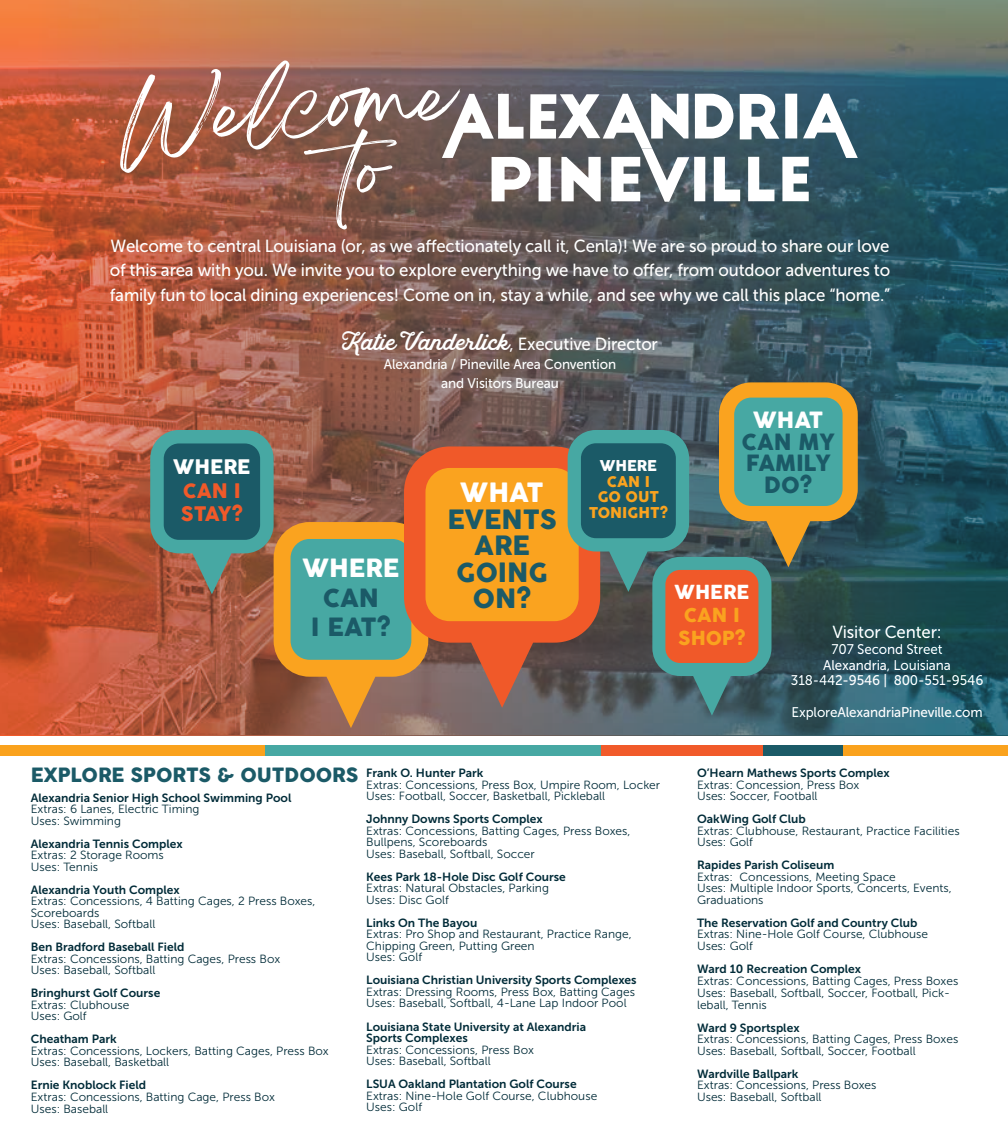
<style>
.page{position:relative;width:1008px;height:1134px;background:#fff}
.page>*{position:absolute;margin:0;border:0;box-sizing:border-box;transform-origin:0 0}
.t1{font:68.25px "Breathing Personal Use";color:#fff}
.t2{font:26.07px/26.4px "Cocogoose";color:#1b5a67;text-align:center}
.t3{font:26.07px "Cocogoose";color:#fff}
.t4{font:24.68px/29.6px "Cocogoose";color:#1b5a67;text-align:center}
.t5{font:24.68px "Cocogoose";color:#fff}
.t6{font:21.88px/21.5px "Cocogoose";color:#1b5a67;text-align:center}
.t7{font:21.88px "Cocogoose";color:#fff}
.t8{font:19.6px/23.6px "Cocogoose";color:#f05929}
.t9{font:19.6px "Cocogoose";color:#fff}
.t10{font:19.25px "Cocogoose";color:#1b5a67}
.t11{font:18.9px/22.8px "Cocogoose";color:#faa31f}
.t12{font:18.9px "Cocogoose";color:#fff}
.t13{font:17.5px/24.5px "Museo Sans 500";letter-spacing:-.01em;color:#fff;text-align:justify;scale:.96 1}
.t14{font:14.53px/15.6px "Cocogoose";color:#faa31f;text-align:center}
.t15{font:14.53px "Cocogoose";color:#fff}
.t16{font:14px/15.8px "Museo Sans 500";letter-spacing:-.01em;color:#fff;text-align:center;scale:.96 1}
.t17{font:11.9px/11.5px "Museo Sans 300";color:#002b38}
.t18{font:11.9px/11.5px "Museo Sans 700";color:#002b38}
.s1{font-family:"Hanley Pro Script Alt";font-size:24.5px}
</style>
<div class="page">
<img style="left:0;top:0;width:1008px;height:735px">
<div style="left:0;top:746px;width:265px;height:10px;background:#faa21d"></div>
<div style="left:265px;top:746px;width:336px;height:10px;background:#47a8a3"></div>
<div style="left:601px;top:746px;width:162px;height:10px;background:#f15a2a"></div>
<div style="left:763px;top:746px;width:245px;height:10px;background:#1b5a67"></div>
<div style="left:844px;top:746px;width:164px;height:10px;background:#faa21d"></div>
<svg style="left:428px;top:446px;width:140px;height:262px;background:#db842d"></svg>
<svg style="left:150px;top:430px;width:278px;height:298px;background:#84735b"></svg>
<svg style="left:568px;top:382px;width:290px;height:334px;background:#616f61"></svg>
<div style="left:694px;top:157px;width:11px;height:44px;background:#e0e3e6"></div>
<svg style="left:695px;top:94px;width:163px;height:107px"></svg>
<svg style="left:442px;top:94px;width:247px;height:108px"></svg>
<svg style="left:302px;top:127px;width:101px;height:105px;background:#7e5649"></svg>
<h1 class="t1" style="left:117px;top:99px;width:338px;rotate:-4deg">Welcom e</h1>
<p class="t13" style="left:110px;top:233px;width:815px">Welcome to central Louisiana (or, as we affectionately call it, Cenla)! We are so proud to share our love of this area with you. We invite you to explore everything we have to offer, from outdoor adventures to family fun to local dining experiences! Come on in, stay a while, and see why we call this place “home.”</p>
<h3 class="t13" style="left:342px;top:331px;width:331px"><span class="s1">Katie Vanderlick</span>, Executive Director</h3>
<p class="t16" style="left:384px;top:354px;width:243px;line-height:19.2px">Alexandria / Pineville Area Convention and Visitors Bureau</p>
<h3 class="t9" style="left:173px;top:453px;width:79px">WHERE</h3>
<h3 class="t8" style="left:181px;top:479px;width:64px">CAN I<br>STAY?</h3>
<h3 class="t5" style="left:303px;top:551px;width:98px">WHERE</h3>
<h3 class="t4" style="left:311px;top:584px;width:81px">CAN<br>I EAT?</h3>
<h2 class="t3" style="left:460px;top:475px;width:85px">WHAT</h2>
<h2 class="t2" style="left:447px;top:507px;width:111px">EVENTS<br>ARE<br>GOING<br>ON?</h2>
<p class="t15" style="left:600px;top:456px;width:59px">WHERE</p>
<p class="t14" style="left:589px;top:474px;width:81px">CAN I<br>GO OUT<br>TONIGHT?</p>
<h3 class="t7" style="left:753px;top:405px;width:72px">WHAT</h3>
<h3 class="t6" style="left:742px;top:432px;width:95px">CAN MY<br>FAMILY<br>DO?</h3>
<h3 class="t12" style="left:675px;top:579px;width:76px">WHERE</h3>
<h3 class="t11" style="left:678px;top:605px;width:69px">CAN I<br>SHOP?</h3>
<h3 class="t13" style="left:832px;top:620px;width:115px">Visitor Center:</h3>
<p class="t16" style="left:791px;top:641px;width:202px">707 Second Street<br>Alexandria, Louisiana<br>318-442-9546 | 800-551-9546</p>
<p class="t16" style="left:791px;top:704px;width:201px">ExploreAlexandriaPineville.com</p>
<h3 class="t10" style="left:31px;top:762px;width:329px">EXPLORE SPORTS &amp; OUTDOORS</h3>
<p class="t18" style="left:31px;top:792px;width:262px">Alexandria Senior High School Swimming Pool</p>
<p class="t17" style="left:31px;top:803px;width:170px">Extras: 6 Lanes, Electric Timing<br>Uses: Swimming</p>
<p class="t18" style="left:31px;top:838px;width:153px">Alexandria Tennis Complex</p>
<p class="t17" style="left:31px;top:849px;width:135px">Extras: 2 Storage Rooms<br>Uses: Tennis</p>
<p class="t18" style="left:31px;top:884px;width:150px">Alexandria Youth Complex</p>
<p class="t17" style="left:31px;top:895px;width:286px">Extras: Concessions, 4 Batting Cages, 2 Press Boxes,<br>Scoreboards<br>Uses: Baseball, Softball</p>
<p class="t18" style="left:31px;top:941px;width:155px">Ben Bradford Baseball Field</p>
<p class="t17" style="left:31px;top:953px;width:251px">Extras: Concessions, Batting Cages, Press Box<br>Uses: Baseball, Softball</p>
<p class="t18" style="left:31px;top:987px;width:131px">Bringhurst Golf Course</p>
<p class="t17" style="left:31px;top:999px;width:100px">Extras: Clubhouse<br>Uses: Golf</p>
<p class="t18" style="left:31px;top:1034px;width:88px">Cheatham Park</p>
<p class="t17" style="left:31px;top:1045px;width:299px">Extras: Concessions, Lockers, Batting Cages, Press Box<br>Uses: Baseball, Basketball</p>
<p class="t18" style="left:31px;top:1080px;width:117px">Ernie Knoblock Field</p>
<p class="t17" style="left:31px;top:1091px;width:246px">Extras: Concessions, Batting Cage, Press Box<br>Uses: Baseball</p>
<p class="t18" style="left:366px;top:767px;width:119px">Frank O. Hunter Park</p>
<p class="t17" style="left:366px;top:779px;width:295px">Extras: Concessions, Press Box, Umpire Room, Locker<br>Uses: Football, Soccer, Basketball, Pickleball</p>
<p class="t18" style="left:366px;top:813px;width:178px">Johnny Downs Sports Complex</p>
<p class="t17" style="left:366px;top:825px;width:266px">Extras: Concessions, Batting Cages, Press Boxes,<br>Bullpens, Scoreboards<br>Uses: Baseball, Softball, Soccer</p>
<p class="t18" style="left:366px;top:871px;width:201px">Kees Park 18-Hole Disc Golf Course</p>
<p class="t17" style="left:366px;top:883px;width:184px">Extras: Natural Obstacles, Parking<br>Uses: Disc Golf</p>
<p class="t18" style="left:366px;top:917px;width:113px">Links On The Bayou</p>
<p class="t17" style="left:366px;top:929px;width:267px">Extras: Pro Shop and Restaurant, Practice Range,<br>Chipping Green, Putting Green<br>Uses: Golf</p>
<p class="t18" style="left:366px;top:975px;width:272px">Louisiana Christian University Sports Complexes</p>
<p class="t17" style="left:366px;top:986px;width:270px">Extras: Dressing Rooms, Press Box, Batting Cages<br>Uses: Baseball, Softball, 4-Lane Lap Indoor Pool</p>
<p class="t18" style="left:366px;top:1021px;width:221px">Louisiana State University at Alexandria<br>Sports Complexes</p>
<p class="t17" style="left:366px;top:1044px;width:169px">Extras: Concessions, Press Box<br>Uses: Baseball, Softball</p>
<p class="t18" style="left:366px;top:1078px;width:212px">LSUA Oakland Plantation Golf Course</p>
<p class="t17" style="left:366px;top:1090px;width:233px">Extras: Nine-Hole Golf Course, Clubhouse<br>Uses: Golf</p>
<p class="t18" style="left:697px;top:767px;width:194px">O’Hearn Mathews Sports Complex</p>
<p class="t17" style="left:697px;top:779px;width:164px">Extras: Concession, Press Box<br>Uses: Soccer, Football</p>
<p class="t18" style="left:697px;top:813px;width:110px">OakWing Golf Club</p>
<p class="t17" style="left:697px;top:825px;width:264px">Extras: Clubhouse, Restaurant, Practice Facilities<br>Uses: Golf</p>
<p class="t18" style="left:697px;top:859px;width:139px">Rapides Parish Coliseum</p>
<p class="t17" style="left:697px;top:871px;width:256px">Extras: Concessions, Meeting Space<br>Uses: Multiple Indoor Sports, Concerts, Events,<br>Graduations</p>
<p class="t18" style="left:697px;top:917px;width:222px">The Reservation Golf and Country Club</p>
<p class="t17" style="left:697px;top:929px;width:233px">Extras: Nine-Hole Golf Course, Clubhouse<br>Uses: Golf</p>
<p class="t18" style="left:697px;top:963px;width:166px">Ward 10 Recreation Complex</p>
<p class="t17" style="left:697px;top:975px;width:263px">Extras: Concessions, Batting Cages, Press Boxes<br>Uses: Baseball, Softball, Soccer, Football, Pick&shy;leball, Tennis</p>
<p class="t18" style="left:697px;top:1022px;width:104px">Ward 9 Sportsplex</p>
<p class="t17" style="left:697px;top:1033px;width:263px">Extras: Concessions, Batting Cages, Press Boxes<br>Uses: Baseball, Softball, Soccer, Football</p>
<p class="t18" style="left:697px;top:1068px;width:103px">Wardville Ballpark</p>
<p class="t17" style="left:697px;top:1079px;width:181px">Extras: Concessions, Press Boxes<br>Uses: Baseball, Softball</p>
</div>
